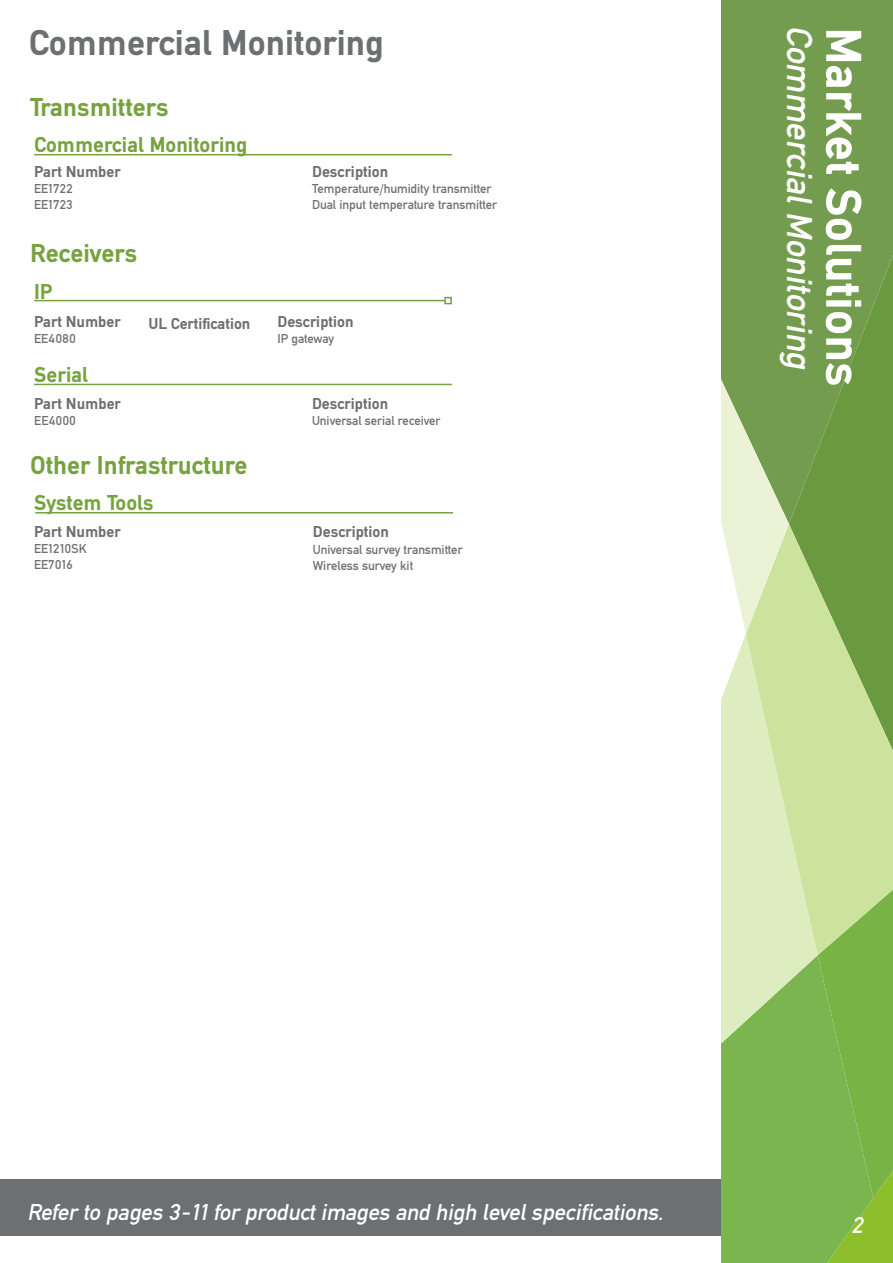
<style>
.page{position:relative;width:893px;height:1263px;background:#fff}
.page>*{position:absolute;margin:0;border:0;box-sizing:border-box;transform-origin:0 0}
.t1{font:700 52.5px "DIN Mittel EF";color:#fff}
.t2{font:italic 37.5px "DIN Mittel EF";color:#fff}
.t3{font:700 37.5px "DIN Mittel EF";color:#6c7071}
.t4{font:700 27px "DIN Mittel EF";color:#77a23f}
.t5{font:italic 24px "DIN Mittel EF";color:#fff}
.t6{font:700 22.5px "DIN Mittel EF";color:#77a23f}
.t7{font:700 16.5px "DIN Mittel EF";color:#6d7071}
.t8{font:13.5px "DIN Mittel EF";color:#6d7071}
</style>
<div class="page">
<div style="left:721px;top:0;width:172px;height:255px;background:#739c4f"></div>
<svg style="left:789px;top:255px;width:104px;height:269px;background:#6f9a47"></svg>
<div style="left:721px;top:1225px;width:97px;height:38px;background:#7ab54f"></div>
<svg style="left:721px;top:634px;width:97px;height:591px;background:#9ec979"></svg>
<svg style="left:746px;top:524px;width:147px;height:431px;background:#bbd591"></svg>
<svg style="left:721px;top:254px;width:68px;height:380px;background:#abc48d"></svg>
<svg style="left:818px;top:889px;width:75px;height:374px;background:#82b94d"></svg>
<div style="left:0;top:1179px;width:721px;height:57px;background:#6c7071"></div>
<hr style="left:34px;top:154px;width:418px;height:1px;background:#77a23f">
<hr style="left:34px;top:384px;width:418px;height:1px;background:#77a23f">
<hr style="left:35px;top:512px;width:418px;height:1px;background:#77a23f">
<hr style="left:34px;top:300px;width:411px;height:1px;background:#77a23f">
<div style="left:444px;top:297px;width:8px;height:7px;border:2px solid #77a23f"></div>
<p class="t3" style="left:29px;top:21px;width:357px">Commercial Monitoring</p>
<p class="t4" style="left:30px;top:91px;width:140px">Transmitters</p>
<p class="t6" style="left:34px;top:132px;width:215px">Commercial Monitoring</p>
<p class="t7" style="left:34px;top:162px;width:88px">Part Number</p>
<p class="t8" style="left:34px;top:181px;width:40px">EE1722</p>
<p class="t8" style="left:34px;top:197px;width:40px">EE1723</p>
<p class="t4" style="left:30px;top:237px;width:109px">Receivers</p>
<p class="t6" style="left:34px;top:278px;width:20px">IP</p>
<p class="t7" style="left:34px;top:312px;width:88px">Part Number</p>
<p class="t8" style="left:34px;top:331px;width:43px">EE4080</p>
<p class="t6" style="left:34px;top:362px;width:55px">Serial</p>
<p class="t7" style="left:34px;top:394px;width:88px">Part Number</p>
<p class="t8" style="left:34px;top:413px;width:43px">EE4000</p>
<p class="t7" style="left:148px;top:314px;width:103px">UL Certification</p>
<p class="t4" style="left:30px;top:449px;width:219px">Other Infrastructure</p>
<p class="t6" style="left:34px;top:490px;width:121px">System Tools</p>
<p class="t7" style="left:34px;top:522px;width:88px">Part Number</p>
<p class="t8" style="left:34px;top:541px;width:54px">EE1210SK</p>
<p class="t8" style="left:34px;top:557px;width:40px">EE7016</p>
<p class="t7" style="left:312px;top:161px;width:78px">Description</p>
<p class="t8" style="left:312px;top:181px;width:181px">Temperature/humidity transmitter</p>
<p class="t8" style="left:312px;top:197px;width:186px">Dual input temperature transmitter</p>
<p class="t7" style="left:277px;top:312px;width:78px">Description</p>
<p class="t8" style="left:277px;top:331px;width:58px">IP gateway</p>
<p class="t7" style="left:312px;top:394px;width:78px">Description</p>
<p class="t8" style="left:312px;top:413px;width:130px">Universal serial receiver</p>
<p class="t7" style="left:313px;top:522px;width:78px">Description</p>
<p class="t8" style="left:313px;top:541px;width:151px">Universal survey transmitter</p>
<p class="t8" style="left:313px;top:558px;width:102px">Wireless survey kit</p>
<p class="t2" style="left:821px;top:27px;width:345px;rotate:90deg">Commercial Monitoring</p>
<p class="t1" style="left:874px;top:27px;width:361px;rotate:90deg">Market Solutions</p>
<p class="t5" style="left:28px;top:1198px;width:637px">Refer to pages 3-11 for product images and high level specifications.</p>
<p class="t5" style="left:852px;top:1211px;width:14px">2</p>
</div>
